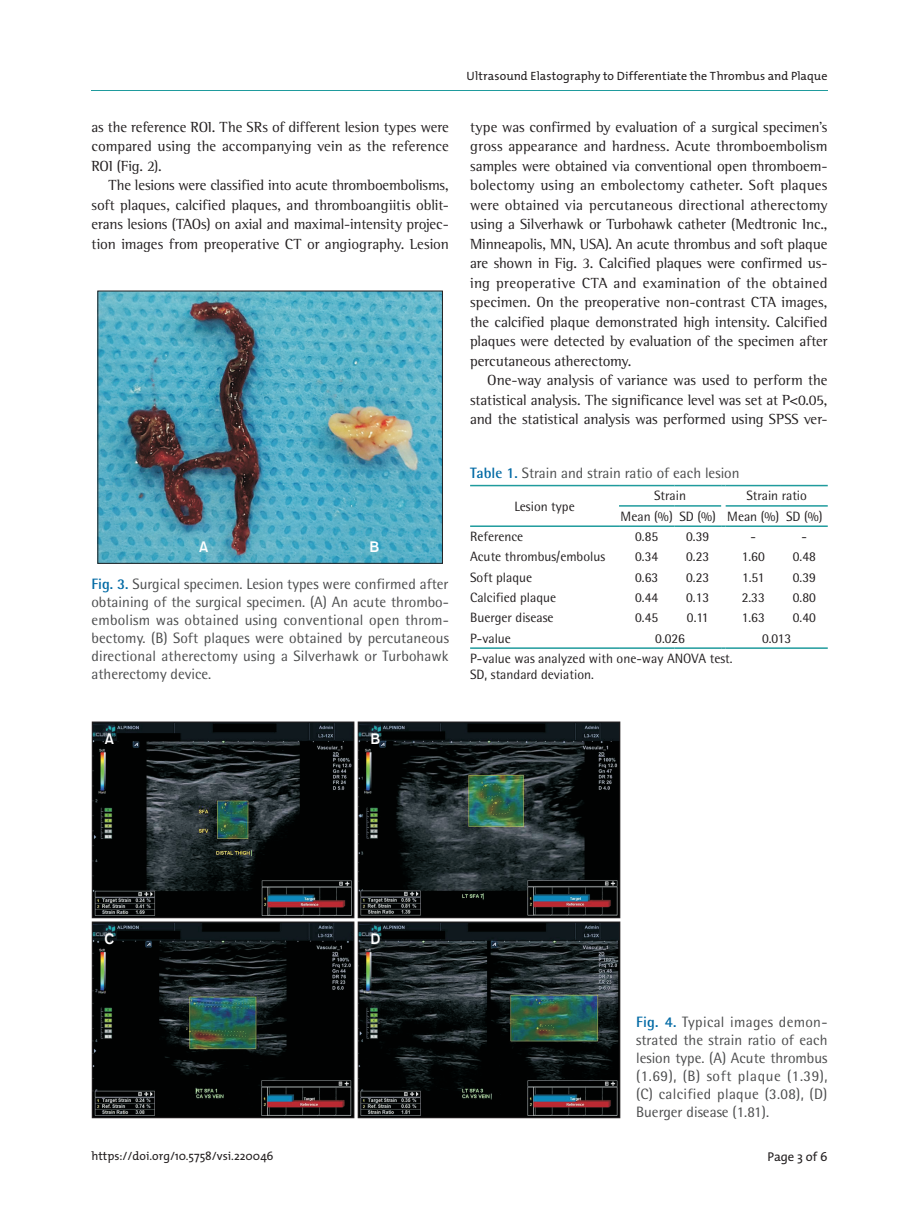
<style>
.page{position:relative;width:919px;height:1217px;background:#fff}
.page>*{position:absolute;margin:0;border:0;box-sizing:border-box;transform-origin:0 0}
.본문{font:15px/19.5px "Rotis Semi Serif Std";color:#231f20;text-align:justify}
.그림설명{font:15px/18px "Rotis Semi Sans Std";letter-spacing:.005em;color:#4b4c4d;text-align:justify}
.표제목{font:15px "Rotis Semi Sans Std";color:#4b4c4d}
.t1{font:15px "Gothic 725 BT Bold A";color:#fff}
.표내용{font:13.5px "Rotis Semi Sans Std";color:#231f20}
.표설명{font:13.5px "Rotis Semi Sans Std";color:#231f20}
.t2{font:12.75px "The Mix";color:#231f20}
.t3{font:12px "The Mix";color:#231f20}
.s1{font-weight:700;color:#0069a4}
</style>
<div class="page">
<hr style="left:91px;top:91px;width:736px;height:1px;background:#1f9b9d">
<hr style="left:619px;top:505px;width:55px;height:1px;background:#1f9b9d">
<hr style="left:674px;top:505px;width:47px;height:1px;background:#1f9b9d">
<hr style="left:725px;top:505px;width:55px;height:1px;background:#1f9b9d">
<hr style="left:780px;top:505px;width:47px;height:1px;background:#1f9b9d">
<hr style="left:470px;top:484px;width:149px;height:2px;background:#1f9b9d">
<hr style="left:619px;top:484px;width:55px;height:2px;background:#1f9b9d">
<hr style="left:674px;top:484px;width:47px;height:2px;background:#1f9b9d">
<hr style="left:725px;top:484px;width:55px;height:2px;background:#1f9b9d">
<hr style="left:780px;top:484px;width:47px;height:2px;background:#1f9b9d">
<hr style="left:470px;top:525px;width:149px;height:2px;background:#1f9b9d">
<hr style="left:619px;top:525px;width:55px;height:2px;background:#1f9b9d">
<hr style="left:674px;top:525px;width:47px;height:2px;background:#1f9b9d">
<hr style="left:725px;top:525px;width:55px;height:2px;background:#1f9b9d">
<hr style="left:780px;top:525px;width:47px;height:2px;background:#1f9b9d">
<hr style="left:470px;top:647px;width:149px;height:1px;background:#1f9b9d">
<hr style="left:619px;top:647px;width:55px;height:1px;background:#1f9b9d">
<hr style="left:674px;top:647px;width:47px;height:1px;background:#1f9b9d">
<hr style="left:725px;top:647px;width:55px;height:1px;background:#1f9b9d">
<hr style="left:780px;top:647px;width:47px;height:1px;background:#1f9b9d">
<img style="left:100px;top:293px;width:340px;height:268px">
<svg style="left:92px;top:721px;width:528px;height:396px;background:#1b2222"></svg>
<p class="본문" style="left:91px;top:117px;width:359px">as the reference ROI. The SRs of different lesion types were compared using the accompanying vein as the reference ROI (Fig. 2).</p>
<p class="본문" style="left:91px;top:175px;width:359px;text-indent:17px">The lesions were classified into acute thromboembolisms, soft plaques, calcified plaques, and thromboangiitis oblit&shy;erans lesions (TAOs) on axial and maximal-intensity projec&shy;tion images from preoperative CT or angiography. Lesion</p>
<p class="t1" style="left:199px;top:538px;width:11px">A</p>
<p class="t1" style="left:369px;top:538px;width:11px">B</p>
<p class="그림설명" style="left:91px;top:574px;width:359px"><span class="s1">Fig. 3.</span> Surgical specimen. Lesion types were confirmed after obtaining of the surgical specimen. (A) An acute thrombo&shy;embolism was obtained using conventional open throm&shy;bectomy. (B) Soft plaques were obtained by percutaneous directional atherectomy using a Silverhawk or Turbohawk atherectomy device.</p>
<p class="t3" style="left:466px;top:65px;width:362px">Ultrasound Elastography to Differentiate the Thrombus and Plaque</p>
<p class="본문" style="left:470px;top:117px;width:359px">type was confirmed by evaluation of a surgical specimen’s gross appearance and hardness. Acute thromboembolism samples were obtained via conventional open thromboem&shy;bolectomy using an embolectomy catheter. Soft plaques were obtained via percutaneous directional atherectomy using a Silverhawk or Turbohawk catheter (Medtronic Inc., Minneapolis, MN, USA). An acute thrombus and soft plaque are shown in Fig. 3. Calcified plaques were confirmed us&shy;ing preoperative CTA and examination of the obtained specimen. On the preoperative non-contrast CTA images, the calcified plaque demonstrated high intensity. Calcified plaques were detected by evaluation of the specimen after percutaneous atherectomy.</p>
<p class="본문" style="left:470px;top:370px;width:359px;text-indent:17px">One-way analysis of variance was used to perform the statistical analysis. The significance level was set at P&lt;0.05, and the statistical analysis was performed using SPSS ver-</p>
<p class="표제목" style="left:470px;top:464px;width:271px"><span class="s1">Table 1.</span> Strain and strain ratio of each lesion</p>
<p class="표내용" style="left:514px;top:498px;width:62px">Lesion type</p>
<p class="표내용" style="left:654px;top:487px;width:33px">Strain</p>
<p class="표내용" style="left:746px;top:487px;width:62px">Strain ratio</p>
<p class="표내용" style="left:620px;top:508px;width:54px">Mean (%)</p>
<p class="표내용" style="left:679px;top:508px;width:38px">SD (%)</p>
<p class="표내용" style="left:727px;top:508px;width:54px">Mean (%)</p>
<p class="표내용" style="left:786px;top:508px;width:38px">SD (%)</p>
<p class="표내용" style="left:470px;top:528px;width:55px">Reference</p>
<p class="표내용" style="left:635px;top:528px;width:25px">0.85</p>
<p class="표내용" style="left:686px;top:528px;width:25px">0.39</p>
<p class="표내용" style="left:750px;top:528px;width:7px">-</p>
<p class="표내용" style="left:801px;top:528px;width:7px">-</p>
<p class="표내용" style="left:470px;top:548px;width:136px">Acute thrombus/embolus</p>
<p class="표내용" style="left:635px;top:548px;width:25px">0.34</p>
<p class="표내용" style="left:686px;top:548px;width:25px">0.23</p>
<p class="표내용" style="left:741px;top:548px;width:25px">1.60</p>
<p class="표내용" style="left:792px;top:548px;width:25px">0.48</p>
<p class="표내용" style="left:470px;top:569px;width:64px">Soft plaque</p>
<p class="표내용" style="left:635px;top:569px;width:25px">0.63</p>
<p class="표내용" style="left:686px;top:569px;width:25px">0.23</p>
<p class="표내용" style="left:742px;top:569px;width:24px">1.51</p>
<p class="표내용" style="left:792px;top:569px;width:25px">0.39</p>
<p class="표내용" style="left:470px;top:589px;width:88px">Calcified plaque</p>
<p class="표내용" style="left:635px;top:589px;width:25px">0.44</p>
<p class="표내용" style="left:686px;top:589px;width:25px">0.13</p>
<p class="표내용" style="left:741px;top:589px;width:25px">2.33</p>
<p class="표내용" style="left:792px;top:589px;width:25px">0.80</p>
<p class="표내용" style="left:470px;top:609px;width:85px">Buerger disease</p>
<p class="표내용" style="left:635px;top:609px;width:25px">0.45</p>
<p class="표내용" style="left:687px;top:609px;width:23px">0.11</p>
<p class="표내용" style="left:741px;top:609px;width:25px">1.63</p>
<p class="표내용" style="left:792px;top:609px;width:25px">0.40</p>
<p class="표내용" style="left:470px;top:630px;width:42px">P-value</p>
<p class="표내용" style="left:655px;top:630px;width:31px">0.026</p>
<p class="표내용" style="left:762px;top:630px;width:31px">0.013</p>
<p class="표설명" style="left:470px;top:650px;width:264px">P-value was analyzed with one-way ANOVA test.</p>
<p class="표설명" style="left:470px;top:666px;width:125px">SD, standard deviation.</p>
<p class="t1" style="left:105px;top:730px;width:11px">A</p>
<p class="t1" style="left:370px;top:730px;width:11px">B</p>
<p class="t1" style="left:105px;top:930px;width:11px">C</p>
<p class="t1" style="left:370px;top:930px;width:12px">D</p>
<p class="그림설명" style="left:636px;top:1012px;width:193px"><span class="s1">Fig. 4.</span> Typical images demon&shy;strated the strain ratio of each lesion type. (A) Acute thrombus (1.69), (B) soft plaque (1.39), (C) calcified plaque (3.08), (D)<br>Buerger disease (1.81).</p>
<p class="t3" style="left:91px;top:1145px;width:184px">https://doi.org/10.5758/vsi.220046</p>
<p class="t2" style="left:767px;top:1145px;width:61px">Page 3 of 6</p>
</div>
